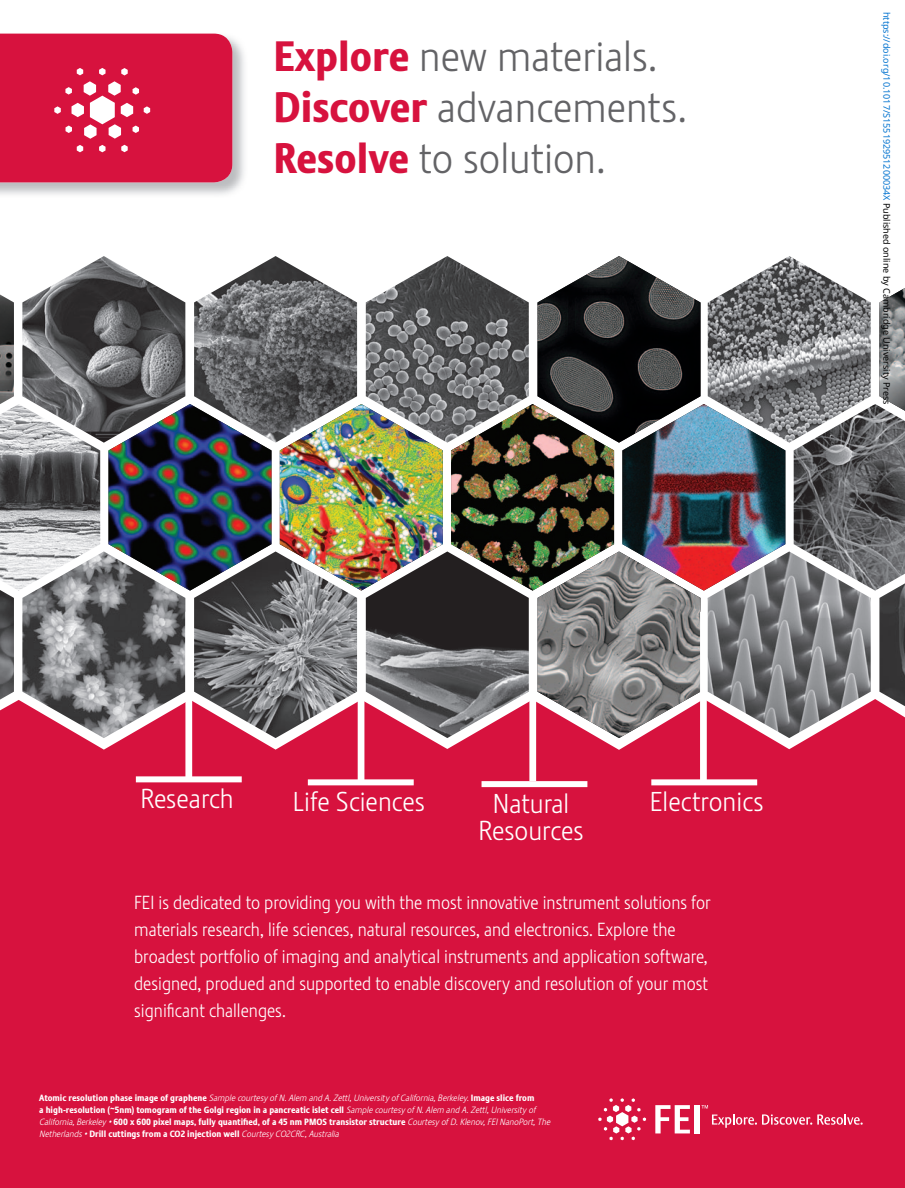
<style>
.page{position:relative;width:905px;height:1188px;background:#fff}
.page>*{position:absolute;margin:0;border:0;box-sizing:border-box;transform-origin:0 0}
.t1{font:300 42px/51px "Stalemate Pro";color:#636366}
.t2{font:300 27px "Stalemate Pro";color:#fff}
.t3{font:300 18.75px/27px "Stalemate Pro";color:#fff;scale:.95 1}
.t4{font:800 9px/12px "Stalemate Pro";color:#fff}
.t5{font:9px "Noto Sans";color:#0172cf}
.s1{font-weight:800;color:#d7123e}
.s2{color:#000}
.s3{font-weight:300;font-style:italic}
</style>
<div class="page">
<div style="left:0;top:699px;width:904px;height:489px;background:#d7123e"></div>
<img style="left:108px;top:404px;width:163px;height:187px">
<img style="left:280px;top:404px;width:163px;height:187px">
<img style="left:194px;top:256px;width:163px;height:187px">
<img style="left:22px;top:256px;width:163px;height:187px">
<img style="left:194px;top:551px;width:163px;height:187px">
<img style="left:793px;top:404px;width:111px;height:187px">
<img style="left:0;top:404px;width:100px;height:187px">
<img style="left:366px;top:256px;width:85px;height:187px">
<img style="left:366px;top:551px;width:85px;height:187px">
<img style="left:451px;top:256px;width:334px;height:482px">
<img style="left:537px;top:551px;width:163px;height:187px">
<img style="left:22px;top:551px;width:163px;height:187px">
<img style="left:707px;top:256px;width:163px;height:187px">
<img style="left:707px;top:551px;width:163px;height:187px">
<img style="left:879px;top:288px;width:25px;height:123px">
<img style="left:879px;top:583px;width:25px;height:123px">
<img style="left:0;top:590px;width:14px;height:110px">
<img style="left:0;top:295px;width:14px;height:109px">
<div style="left:700px;top:612px;width:6px;height:169px;background:#fff"></div>
<div style="left:529px;top:612px;width:7px;height:169px;background:#fff"></div>
<div style="left:357px;top:612px;width:7px;height:169px;background:#fff"></div>
<div style="left:185px;top:612px;width:7px;height:169px;background:#fff"></div>
<div style="left:481px;top:781px;width:106px;height:6px;background:#fff"></div>
<div style="left:651px;top:779px;width:106px;height:6px;background:#fff"></div>
<div style="left:308px;top:779px;width:106px;height:6px;background:#fff"></div>
<div style="left:136px;top:776px;width:106px;height:6px;background:#fff"></div>
<svg style="left:598px;top:1098px;width:48px;height:42px"></svg>
<svg style="left:655px;top:1105px;width:35px;height:28px"></svg>
<div style="left:694px;top:1105px;width:5px;height:28px;background:#fff"></div>
<svg style="left:701px;top:1105px;width:161px;height:23px;background:#dc3358"></svg>
<img style="left:0;top:33px;width:244px;height:162px">
<div style="left:0;top:34px;width:232px;height:148px;background:#d7123e"></div>
<h1 class="t1" style="left:273px;top:31px;width:415px"><span class="s1">Explore</span> new materials.<br><span class="s1">Discover</span> advancements.<br><span class="s1">Resolve</span> to solution.</h1>
<p class="t5" style="left:893px;top:12px;width:395px;rotate:90deg">https://doi.org/10.1017/S155192951200034X <span class="s2">Published online by Cambridge University Press</span></p>
<h2 class="t2" style="left:140px;top:783px;width:95px">Research</h2>
<h2 class="t2" style="left:293px;top:786px;width:134px">Life Sciences</h2>
<h2 class="t2" style="left:493px;top:788px;width:78px">Natural</h2>
<h2 class="t2" style="left:650px;top:786px;width:115px">Electronics</h2>
<h2 class="t2" style="left:478px;top:815px;width:107px">Resources</h2>
<p class="t3" style="left:134px;top:889px;width:608px">FEI is dedicated to providing you with the most innovative instrument solutions for materials research, life sciences, natural resources, and electronics. Explore the broadest portfolio of imaging and analytical instruments and application software, designed, produed and supported to enable discovery and resolution of your most significant challenges.</p>
<p class="t4" style="left:39px;top:1092px;width:512px">Atomic resolution phase image of graphene <span class="s3">Sample courtesy of N. Alem and A. Zettl, University of California, Berkeley.</span> Image slice from<br>a high-resolution (~5nm) tomogram of the Golgi region in a pancreatic islet cell <span class="s3">Sample courtesy of N. Alem and A. Zettl, University of California, Berkeley •</span> 600 x 600 pixel maps, fully quantified, of a 45 nm PMOS transistor structure <span class="s3">Courtesy of D. Klenov, FEI NanoPort, The Netherlands •</span> Drill cuttings from a CO2 injection well <span class="s3">Courtesy CO2CRC, Australia</span></p>
</div>
